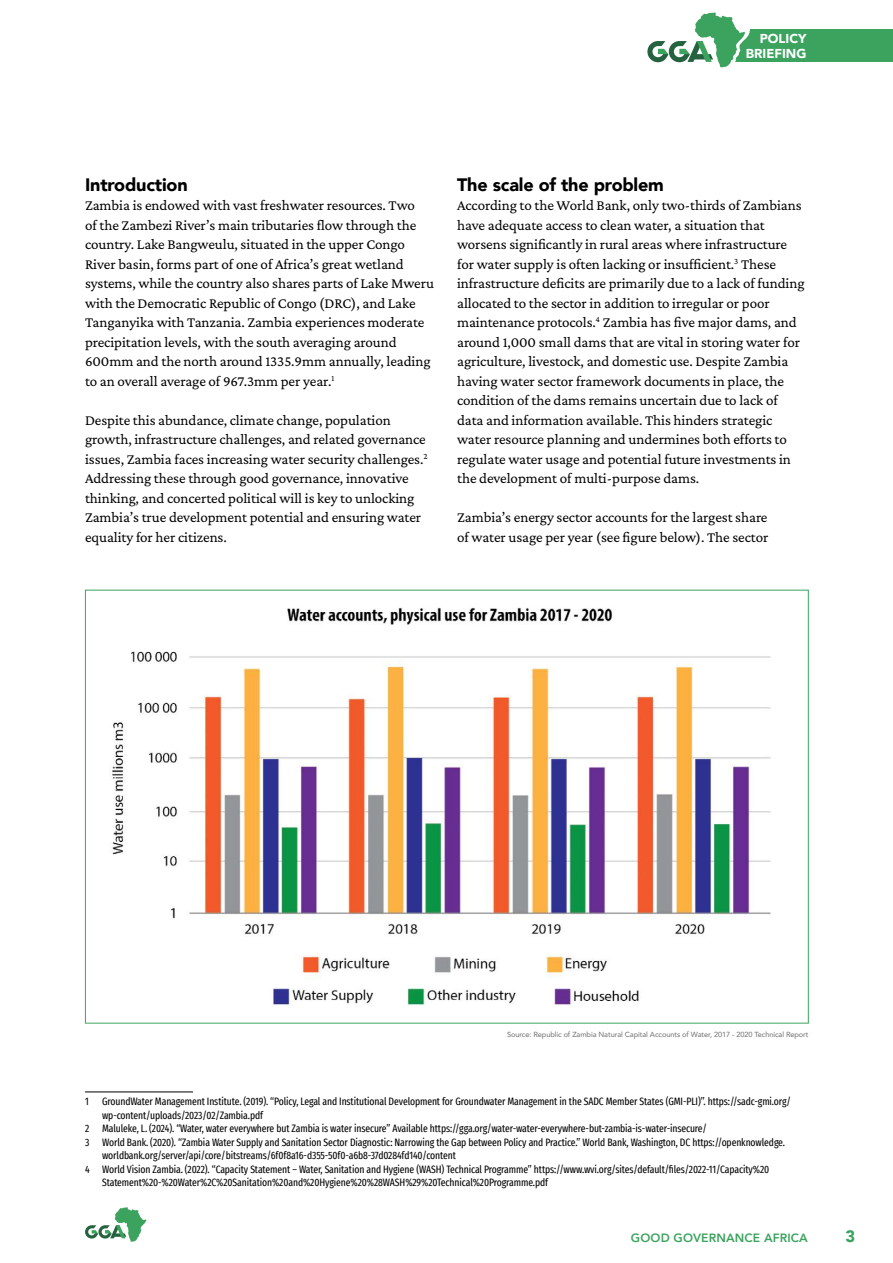
<style>
.page{position:relative;width:893px;height:1263px;background:#fff}
.page>*{position:absolute;margin:0;border:0;box-sizing:border-box;transform-origin:0 0}
._01__Headline_Small{font:900 18px "Avenir";letter-spacing:-.01em;color:#000}
.t1{font:900 16.5px "Avenir";color:#3ca35f}
._03__Paragraph_Text{font:15px/19.5px "Crimson Pro";letter-spacing:-.005em;color:#000}
.t2{font:900 12.9px/14.1px "Avenir";color:#fff;text-align:right}
.t3{font:800 12px "Avenir";letter-spacing:.01em;color:#3ca35f}
.Annotation_text{font:extra-condensed 10.5px/13.5px "Fira Sans";letter-spacing:-.01em;color:#000}
._05__Source_credit{font:500 7.35px "Avenir";letter-spacing:-.01em;color:#7c7c7c}
</style>
<div class="page">
<svg style="left:85px;top:1207px;width:61px;height:35px"></svg>
<div style="left:724px;top:30px;width:169px;height:32px;background:#3ca35f"></div>
<svg style="left:647px;top:12px;width:104px;height:56px"></svg>
<hr style="left:85px;top:1091px;width:108px;height:1px;background:#000">
<img style="left:112px;top:607px;width:659px;height:399px">
<p class="t2" style="left:746px;top:32px;width:62px">POLICY<br>BRIEFING</p>
<p class="_01__Headline_Small" style="left:85px;top:169px;width:104px">Introduction</p>
<p class="_03__Paragraph_Text" style="left:85px;top:195px;width:350px">Zambia is endowed with vast freshwater resources. Two<br>of the Zambezi River’s main tributaries flow through the country. Lake Bangweulu, situated in the upper Congo River basin, forms part of one of Africa’s great wetland systems, while the country also shares parts of Lake Mweru with the Democratic Republic of Congo (DRC), and Lake Tanganyika with Tanzania. Zambia experiences moderate precipitation levels, with the south averaging around 600mm and the north around 1335.9mm annually, leading to an overall average of 967.3mm per year.<sup>1</sup></p>
<p class="_03__Paragraph_Text" style="left:85px;top:410px;width:344px">Despite this abundance, climate change, population growth, infrastructure challenges, and related governance issues, Zambia faces increasing water security challenges.<sup>2<br></sup>Addressing these through good governance, innovative thinking, and concerted political will is key to unlocking Zambia’s true development potential and ensuring water equality for her citizens.</p>
<p class="_01__Headline_Small" style="left:457px;top:169px;width:208px">The scale of the problem</p>
<p class="_03__Paragraph_Text" style="left:457px;top:195px;width:349px">According to the World Bank, only two-thirds of Zambians have adequate access to clean water, a situation that worsens significantly in rural areas where infrastructure for water supply is often lacking or insufficient.<sup>3</sup> These infrastructure deficits are primarily due to a lack of funding allocated to the sector in addition to irregular or poor maintenance protocols.<sup>4</sup> Zambia has five major dams, and around 1,000 small dams that are vital in storing water for agriculture, livestock, and domestic use. Despite Zambia having water sector framework documents in place, the condition of the dams remains uncertain due to lack of data and information available. This hinders strategic water resource planning and undermines both efforts to regulate water usage and potential future investments in the development of multi-purpose dams.</p>
<p class="_03__Paragraph_Text" style="left:457px;top:507px;width:313px">Zambia’s energy sector accounts for the largest share of water usage per year (see figure below). The sector</p>
<p class="_05__Source_credit" style="left:507px;top:1028px;width:303px">Source: Republic of Zambia Natural Capital Accounts of Water, 2017 - 2020 Technical Report</p>
<p class="Annotation_text" style="left:85px;top:1095px;width:5px">1</p>
<p class="Annotation_text" style="left:102px;top:1095px;width:690px">GroundWater Management Institute. (2019). “Policy, Legal and Institutional Development for Groundwater Management in the SADC Member States (GMI-PLI)”. https://sadc-gmi.org/ wp-content/uploads/2023/02/Zambia.pdf</p>
<p class="Annotation_text" style="left:85px;top:1122px;width:624px">2 Maluleke, L. (2024). “Water, water everywhere but Zambia is water insecure” Available https://gga.org/water-water-everywhere-but-zambia-is-water-insecure/</p>
<p class="Annotation_text" style="left:102px;top:1135px;width:684px;text-indent:-17px">3 World Bank. (2020). “Zambia Water Supply and Sanitation Sector Diagnostic: Narrowing the Gap between Policy and Practice.” World Bank, Washington, DC https://openknowledge. worldbank.org/server/api/core/bitstreams/6f0f8a16-d355-50f0-a6b8-37d0284fd140/content</p>
<p class="Annotation_text" style="left:102px;top:1162px;width:669px;text-indent:-17px">4 World Vision Zambia. (2022). “Capacity Statement – Water, Sanitation and Hygiene (WASH) Technical Programme” https://www.wvi.org/sites/default/files/2022-11/Capacity%20<br>Statement%20-%20Water%2C%20Sanitation%20and%20Hygiene%20%28WASH%29%20Technical%20Programme.pdf</p>
<p class="t3" style="left:631px;top:1228px;width:178px">GOOD GOVERNANCE AFRICA</p>
<p class="t1" style="left:846px;top:1222px;width:11px">3</p>
</div>
